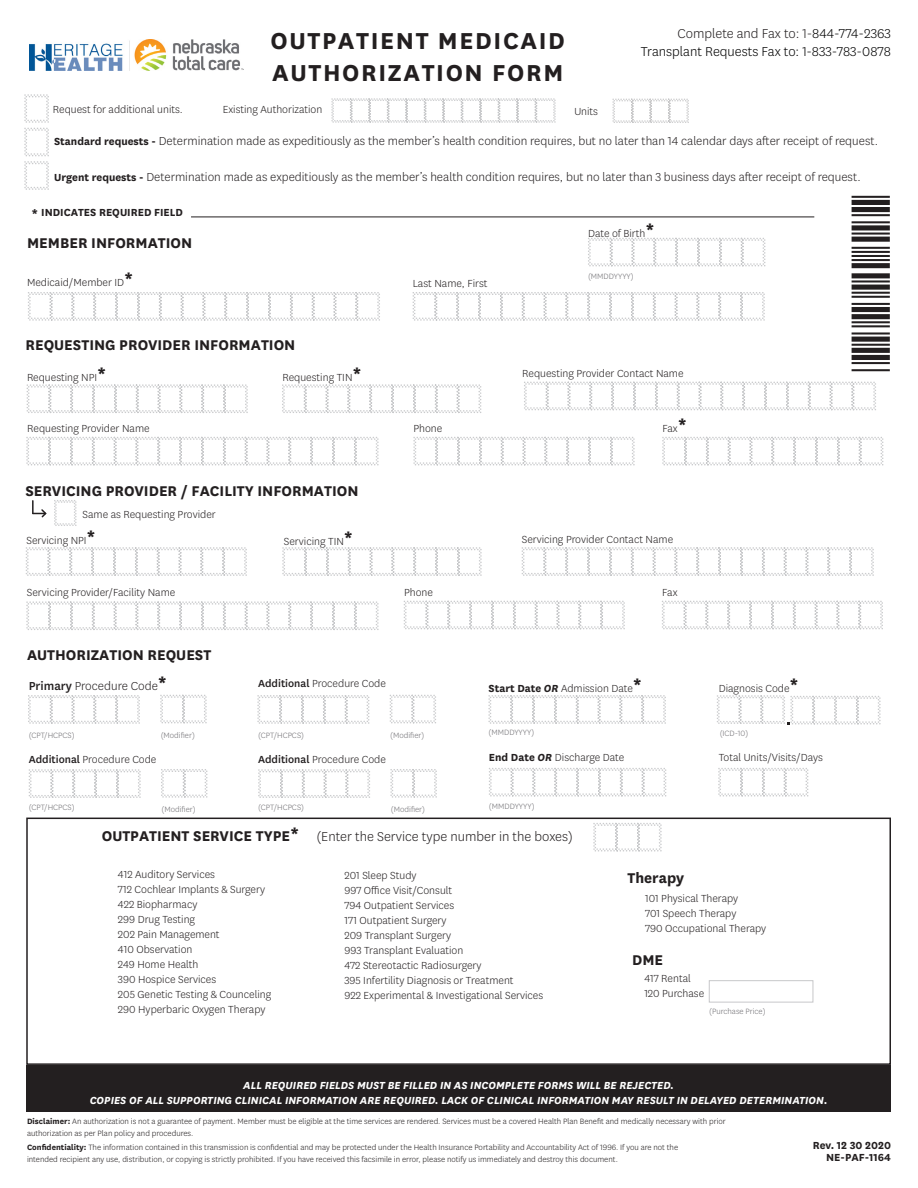
<style>
.page{position:relative;width:918px;height:1188px;background:#fff}
.page>*{position:absolute;margin:0;border:0;box-sizing:border-box;transform-origin:0 0}
.t1{font:700 27px/32.4px "Lnshxj Centene Sans";letter-spacing:.06em;color:#231f20}
.t2{font:700 16.5px "Lnshxj Centene Sans";color:#231f20}
.t3{font:300 15px/18px "Dmxjtx Centene Sans";color:#000;text-align:right}
.t4{font:300 15px "Dmxjtx Centene Sans";color:#231f20}
.t5{font:300 13.5px "Dmxjtx Centene Sans";color:#231f20}
.t6{font:300 12px/15px "Dmxjtx Centene Sans";color:#231f20}
.t7{font:italic 700 12px/15px "Xnjmmv Centene Sans";color:#fff;text-align:center}
.t8{font:700 12px "Lnshxj Centene Sans";color:#231f20}
.t9{font:300 9px/12px "Dmxjtx Centene Sans";color:#231f20}
.t10{font:300 9px "Dmxjtx Centene Sans";color:#717074}
.s1{color:#231f20}
.s2{font-family:"Lnshxj Centene Sans";font-weight:700;font-size:12px}
.s3{font-size:16.5px}
.s4{font-family:"Lnshxj Centene Sans";font-weight:700;font-size:22.5px}
.s5{font-family:"Kbffdm Centene Sans";font-weight:500}
.s6{font-family:"Lnshxj Centene Sans";font-weight:700}
.s7{font-family:"Xnjmmv Centene Sans";font-weight:700;font-style:italic}
.s8{font-family:"Lnshxj Centene Sans";font-weight:700;font-size:16.5px}
</style>
<div class="page">
<svg style="left:331px;top:98px;width:225px;height:25px"></svg>
<svg style="left:612px;top:98px;width:77px;height:25px"></svg>
<svg style="left:54px;top:500px;width:23px;height:26px"></svg>
<div style="left:26px;top:818px;width:865px;height:247px;border:2px solid #231f20"></div>
<div style="left:709px;top:980px;width:104px;height:22px;border:1px solid #c7c8ca"></div>
<svg style="left:489px;top:768px;width:178px;height:29px"></svg>
<svg style="left:718px;top:768px;width:91px;height:29px"></svg>
<svg style="left:488px;top:695px;width:178px;height:29px"></svg>
<svg style="left:160px;top:694px;width:47px;height:30px"></svg>
<svg style="left:28px;top:695px;width:112px;height:29px"></svg>
<svg style="left:161px;top:769px;width:47px;height:29px"></svg>
<svg style="left:28px;top:769px;width:113px;height:29px"></svg>
<svg style="left:593px;top:823px;width:69px;height:29px"></svg>
<svg style="left:389px;top:694px;width:47px;height:30px"></svg>
<svg style="left:257px;top:695px;width:113px;height:29px"></svg>
<svg style="left:390px;top:769px;width:47px;height:29px"></svg>
<svg style="left:258px;top:769px;width:112px;height:29px"></svg>
<svg style="left:717px;top:695px;width:164px;height:30px"></svg>
<div style="left:26px;top:1065px;width:865px;height:46px;background:#231f20"></div>
<img style="left:29px;top:39px;width:214px;height:32px">
<svg style="left:24px;top:94px;width:25px;height:96px"></svg>
<svg style="left:32px;top:501px;width:15px;height:17px"></svg>
<svg style="left:403px;top:600px;width:222px;height:30px"></svg>
<svg style="left:662px;top:600px;width:221px;height:30px"></svg>
<svg style="left:25px;top:547px;width:222px;height:29px"></svg>
<svg style="left:282px;top:547px;width:200px;height:29px"></svg>
<svg style="left:521px;top:547px;width:353px;height:29px"></svg>
<svg style="left:26px;top:384px;width:222px;height:29px"></svg>
<svg style="left:282px;top:384px;width:200px;height:29px"></svg>
<svg style="left:413px;top:437px;width:222px;height:29px"></svg>
<svg style="left:26px;top:437px;width:353px;height:29px"></svg>
<svg style="left:662px;top:437px;width:222px;height:29px"></svg>
<svg style="left:412px;top:292px;width:353px;height:29px"></svg>
<svg style="left:28px;top:292px;width:352px;height:29px"></svg>
<svg style="left:588px;top:238px;width:178px;height:29px"></svg>
<hr style="left:191px;top:217px;width:623px;height:1px;background:#231f20">
<svg style="left:26px;top:601px;width:353px;height:29px"></svg>
<svg style="left:524px;top:381px;width:352px;height:30px"></svg>
<h1 class="t1" style="left:270px;top:22px;width:296px">OUTPATIENT MEDICAID<br>AUTHORIZATION FORM</h1>
<p class="t3" style="left:641px;top:24px;width:252px"><span class="s1">Complete and Fax to: 1-</span>844-774-2363<br>Transplant Requests Fax to: 1-833-783-0878</p>
<p class="t6" style="left:53px;top:101px;width:132px">Request for additional units.</p>
<p class="t6" style="left:223px;top:101px;width:101px">Existing Authorization</p>
<p class="t6" style="left:574px;top:103px;width:25px">Units</p>
<p class="t5" style="left:54px;top:133px;width:825px"><span class="s2">Standard requests -</span> Determination made as expeditiously as the member’s health condition requires, but no later than 14 calendar days after receipt of request.</p>
<p class="t5" style="left:54px;top:169px;width:808px"><span class="s2">Urgent requests -</span> Determination made as expeditiously as the member’s health condition requires, but no later than 3 business days after receipt of request.</p>
<p class="t8" style="left:32px;top:204px;width:153px"><span class="s3">*</span> INDICATES REQUIRED FIELD</p>
<h2 class="t2" style="left:27px;top:231px;width:167px">MEMBER INFORMATION</h2>
<p class="t6" style="left:588px;top:226px;width:68px">Date of Birth<span class="s4">*</span></p>
<p class="t10" style="left:588px;top:271px;width:47px">(MMDDYYYY)</p>
<p class="t6" style="left:27px;top:275px;width:108px">Medicaid/Member ID<span class="s4">*</span></p>
<p class="t6" style="left:413px;top:275px;width:76px">Last Name, First</p>
<h2 class="t2" style="left:26px;top:334px;width:271px">REQUESTING PROVIDER INFORMATION</h2>
<p class="t6" style="left:27px;top:369px;width:81px">Requesting NPI<span class="s4">*</span></p>
<p class="t6" style="left:282px;top:369px;width:81px">Requesting TIN<span class="s4">*</span></p>
<p class="t6" style="left:522px;top:366px;width:163px">Requesting Provider Contact Name</p>
<p class="t6" style="left:27px;top:421px;width:124px">Requesting Provider Name</p>
<p class="t6" style="left:414px;top:421px;width:30px">Phone</p>
<p class="t6" style="left:662px;top:420px;width:26px">Fax<span class="s4">*</span></p>
<h2 class="t2" style="left:26px;top:479px;width:335px">SERVICING PROVIDER / FACILITY INFORMATION</h2>
<p class="t6" style="left:26px;top:501px;width:191px;line-height:26.2px;text-indent:56px">Same as Requesting Provider<br>Servicing NPI<span class="s4">*</span></p>
<p class="t6" style="left:284px;top:534px;width:71px">Servicing TIN<span class="s4">*</span></p>
<p class="t6" style="left:522px;top:531px;width:153px">Servicing Provider Contact Name</p>
<p class="t6" style="left:27px;top:585px;width:150px">Servicing Provider/Facility Name</p>
<p class="t6" style="left:404px;top:585px;width:30px">Phone</p>
<p class="t6" style="left:662px;top:585px;width:17px">Fax</p>
<h2 class="t2" style="left:27px;top:643px;width:186px">AUTHORIZATION REQUEST</h2>
<p class="t5" style="left:29px;top:677px;width:140px"><span class="s5">Primary</span> Procedure Code<span class="s4">*</span></p>
<p class="t6" style="left:258px;top:676px;width:129px"><span class="s5">Additional</span> Procedure Code</p>
<p class="t6" style="left:489px;top:680px;width:155px"><span class="s6">Start Date</span> <span class="s7">OR</span> Admission Date<span class="s4">*</span></p>
<p class="t6" style="left:719px;top:680px;width:81px">Diagnosis Code<span class="s4">*</span></p>
<p class="t10" style="left:29px;top:729px;width:47px">(CPT/HCPCS)</p>
<p class="t10" style="left:161px;top:729px;width:36px">(Modifer)</p>
<p class="t10" style="left:258px;top:729px;width:47px">(CPT/HCPCS)</p>
<p class="t10" style="left:390px;top:729px;width:36px">(Modifer)</p>
<p class="t10" style="left:489px;top:727px;width:47px">(MMDDYYYY)</p>
<p class="t10" style="left:720px;top:728px;width:30px">(ICD-10)</p>
<p class="t6" style="left:29px;top:751px;width:129px"><span class="s5">Additional</span> Procedure Code</p>
<p class="t6" style="left:258px;top:751px;width:129px"><span class="s5">Additional</span> Procedure Code</p>
<p class="t6" style="left:489px;top:750px;width:137px"><span class="s6">End Date</span> <span class="s7">OR</span> Discharge Date</p>
<p class="t6" style="left:719px;top:750px;width:106px">Total Units/Visits/Days</p>
<p class="t10" style="left:29px;top:802px;width:47px">(CPT/HCPCS)</p>
<p class="t10" style="left:161px;top:803px;width:36px">(Modifer)</p>
<p class="t10" style="left:258px;top:802px;width:47px">(CPT/HCPCS)</p>
<p class="t10" style="left:391px;top:803px;width:36px">(Modifer)</p>
<p class="t10" style="left:489px;top:800px;width:47px">(MMDDYYYY)</p>
<p class="t4" style="left:102px;top:827px;width:473px"><span class="s8">OUTPATIENT SERVICE TYPE</span><span class="s4">*</span> (Enter the Service type number in the boxes)</p>
<p class="t6" style="left:118px;top:867px;width:99px">412 Auditory Services</p>
<p class="t6" style="left:345px;top:868px;width:73px">201 Sleep Study</p>
<p class="t6" style="left:118px;top:882px;width:149px">712 Cochlear Implants &amp; Surgery</p>
<p class="t6" style="left:345px;top:883px;width:109px">997 Ofce Visit/Consult</p>
<p class="t6" style="left:118px;top:897px;width:81px">422 Biopharmacy</p>
<p class="t6" style="left:345px;top:898px;width:111px">794 Outpatient Services</p>
<p class="t6" style="left:118px;top:912px;width:79px">299 Drug Testing</p>
<p class="t6" style="left:345px;top:913px;width:104px">171 Outpatient Surgery</p>
<p class="t6" style="left:118px;top:927px;width:103px">202 Pain Management</p>
<p class="t6" style="left:345px;top:928px;width:108px">209 Transplant Surgery</p>
<p class="t6" style="left:118px;top:942px;width:76px">410 Observation</p>
<p class="t6" style="left:345px;top:943px;width:120px">993 Transplant Evaluation</p>
<p class="t6" style="left:118px;top:957px;width:82px">249 Home Health</p>
<p class="t6" style="left:345px;top:958px;width:139px">472 Stereotactic Radiosurgery</p>
<p class="t6" style="left:118px;top:972px;width:100px">390 Hospice Services</p>
<p class="t6" style="left:345px;top:973px;width:171px">395 Infertility Diagnosis or Treatment</p>
<p class="t6" style="left:644px;top:971px;width:48px">417 Rental</p>
<p class="t6" style="left:118px;top:987px;width:155px">205 Genetic Testing &amp; Counceling</p>
<p class="t6" style="left:345px;top:988px;width:200px">922 Experimental &amp; Investigational Services</p>
<p class="t6" style="left:644px;top:986px;width:61px">120 Purchase</p>
<p class="t6" style="left:118px;top:1002px;width:149px">290 Hyperbaric Oxygen Therapy</p>
<p class="t10" style="left:709px;top:1006px;width:58px">(Purchase Price)</p>
<h2 class="t2" style="left:627px;top:866px;width:58px">Therapy</h2>
<p class="t6" style="left:645px;top:890px;width:123px">101 Physical Therapy<br>701 Speech Therapy<br>790 Occupational Therapy</p>
<h2 class="t2" style="left:632px;top:948px;width:33px">DME</h2>
<p class="t7" style="left:90px;top:1077px;width:739px">ALL REQUIRED FIELDS MUST BE FILLED IN AS INCOMPLETE FORMS WILL BE REJECTED.<br>COPIES OF ALL SUPPORTING CLINICAL INFORMATION ARE REQUIRED. LACK OF CLINICAL INFORMATION MAY RESULT IN DELAYED DETERMINATION.</p>
<p class="t9" style="left:27px;top:1115px;width:700px"><span class="s6">Disclaimer:</span> An authorization is not a guarantee of payment. Member must be eligible at the time services are rendered. Services must be a covered Health Plan Beneft and medically necessary with prior authorization as per Plan policy and procedures.</p>
<p class="t9" style="left:27px;top:1141px;width:653px"><span class="s6">Confdentiality:</span> The information contained in this transmission is confdential and may be protected under the Health Insurance Portability and Accountability Act of 1996. If you are not the</p>
<p class="t8" style="left:813px;top:1137px;width:80px">Rev. 12 30 2020</p>
<p class="t9" style="left:27px;top:1153px;width:592px">intended recipient any use, distribution, or copying is strictly prohibited. If you have received this facsimile in error, please notify us immediately and destroy this document.</p>
<p class="t8" style="left:826px;top:1149px;width:66px">NE-PAF-1164</p>
</div>
